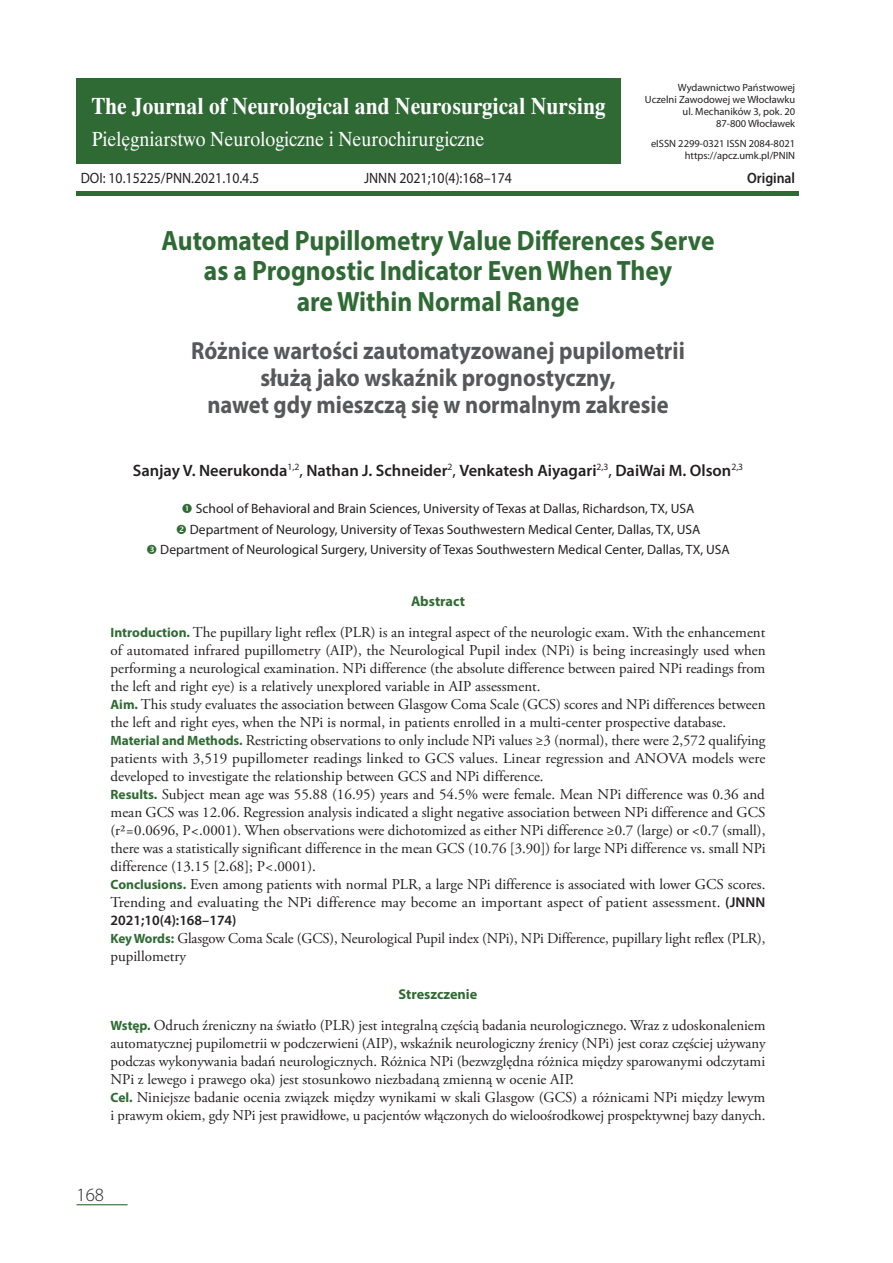
<style>
.page{position:relative;width:893px;height:1263px;background:#fff}
.page>*{position:absolute;margin:0;border:0;box-sizing:border-box;transform-origin:0 0}
.t1{font:700 28.05px/30.6px "Myriad Pro";color:#2f6a34;text-align:center;scale:.91 1}
.t2{font:700 24.75px/27px "Myriad Pro";color:#57585a;text-align:center;scale:.91 1}
.t3{font:700 21px "Dutch 801 Rm PL";color:#fff;scale:.9 1}
.t4{font:19.5px "Dutch 801 Rm PL";color:#fff;scale:.9 1}
.t5{font:300 18.75px "Myriad Pro";color:#231f20}
.t6{font:600 16.5px "Myriad Pro";color:#231f20}
.t7{font:15px/18px "Adobe Garamond Pro";color:#231f20}
.t8{font:15px "Myriad Pro";color:#231f20;scale:.92 1}
.t9{font:600 15px "Myriad Pro";color:#231f20;scale:.92 1}
.t10{font:700 14.25px "Myriad Pro";color:#2f6a34}
.t11{font:600 14.25px "Myriad Pro";color:#231f20}
.t12{font:13.5px/20.4px "Myriad Pro";color:#231f20;text-align:center}
.t13{font:10.5px/12px "Myriad Pro";color:#231f20;text-align:right}
.s1{font-weight:400}
.s2{font-family:"Myriad Pro";font-weight:700;font-size:13.5px;color:#2f6a34}
.s3{font-family:"Myriad Pro";font-weight:600;font-size:14.25px}
</style>
<div class="page">
<div style="left:77px;top:79px;width:544px;height:85px;background:#2f6a34"></div>
<hr style="left:77px;top:1204px;width:51px;height:1px;background:#2f6a34">
<div style="left:77px;top:191px;width:722px;height:5px;background:#2f6a34"></div>
<h3 class="t3" style="left:92px;top:91px;width:572px">The Journal of Neurological and Neurosurgical Nursing</h3>
<h3 class="t4" style="left:92px;top:126px;width:438px">Pielęgniarstwo Neurologiczne i Neurochirurgiczne</h3>
<p class="t13" style="left:645px;top:81px;width:152px">Wydawnictwo Państwowej<br>Uczelni Zawodowej we Włocławku ul. Mechaników 3, pok. 20<br>87-800 Włocławek</p>
<p class="t13" style="left:651px;top:138px;width:146px">eISSN 2299-0321 ISSN 2084-8021 https://apcz.umk.pl/PNIN</p>
<p class="t8" style="left:81px;top:169px;width:196px">DOI: 10.15225/PNN.2021.10.4.5</p>
<p class="t8" style="left:364px;top:169px;width:162px">JNNN 2021;10(4):168–174</p>
<p class="t9" style="left:747px;top:168px;width:54px">Original</p>
<h1 class="t1" style="left:161px;top:224px;width:609px">Automated Pupillometry Value Differences Serve as a Prognostic Indicator Even When They<br>are Within Normal Range</h1>
<h2 class="t2" style="left:191px;top:337px;width:544px">Różnice wartości zautomatyzowanej pupilometrii służą jako wskaźnik prognostyczny,<br>nawet gdy mieszczą się w normalnym zakresie</h2>
<p class="t6" style="left:133px;top:459px;width:612px">Sanjay V. Neerukonda<sup>1,2</sup><span class="s1">,</span> Nathan J. Schneider<sup>2</sup><span class="s1">,</span> Venkatesh Aiyagari<sup>2,3</sup><span class="s1">,</span> DaiWai M. Olson<sup>2,3</sup></p>
<p class="t12" style="left:160px;top:498px;width:571px">School of Behavioral and Brain Sciences, University of Texas at Dallas, Richardson, TX, USA<br>Department of Neurology, University of Texas Southwestern Medical Center, Dallas, TX, USA<br>Department of Neurological Surgery, University of Texas Southwestern Medical Center, Dallas, TX, USA</p>
<p class="t10" style="left:411px;top:592px;width:55px">Abstract</p>
<p class="t7" style="left:111px;top:623px;width:657px"><span class="s2">Introduction.</span> The pupillary light reflex (PLR) is an integral aspect of the neurologic exam. With the enhancement of automated infrared pupillometry (AIP), the Neurological Pupil index (NPi) is being increasingly used when performing a neurological examination. NPi difference (the absolute difference between paired NPi readings from the left and right eye) is a relatively unexplored variable in AIP assessment.<br><span class="s2">Aim.</span> This study evaluates the association between Glasgow Coma Scale (GCS) scores and NPi differences between the left and right eyes, when the NPi is normal, in patients enrolled in a multi-center prospective database.<br><span class="s2">Material and Methods.</span> Restricting observations to only include NPi values ≥3 (normal), there were 2,572 qualifying patients with 3,519 pupillometer readings linked to GCS values. Linear regression and ANOVA models were developed to investigate the relationship between GCS and NPi difference.<br><span class="s2">Results.</span> Subject mean age was 55.88 (16.95) years and 54.5% were female. Mean NPi difference was 0.36 and mean GCS was 12.06. Regression analysis indicated a slight negative association between NPi difference and GCS (r2=0.0696, P&lt;.0001). When observations were dichotomized as either NPi difference ≥0.7 (large) or &lt;0.7 (small), there was a statistically significant difference in the mean GCS (10.76 [3.90]) for large NPi difference vs. small NPi difference (13.15 [2.68]; P&lt;.0001).<br><span class="s2">Conclusions.</span> Even among patients with normal PLR, a large NPi difference is associated with lower GCS scores.<br>Trending and evaluating the NPi difference may become an important aspect of patient assessment. <span class="s3">(JNNN</span></p>
<p class="t11" style="left:111px;top:911px;width:128px">2021;10(4):168–174)</p>
<p class="t7" style="left:111px;top:929px;width:656px"><span class="s2">Key Words:</span> Glasgow Coma Scale (GCS), Neurological Pupil index (NPi), NPi Difference, pupillary light reflex (PLR), pupillometry</p>
<p class="t10" style="left:399px;top:985px;width:80px">Streszczenie</p>
<p class="t7" style="left:111px;top:1017px;width:657px"><span class="s2">Wstęp.</span> Odruch źreniczny na światło (PLR) jest integralną częścią badania neurologicznego. Wraz z udoskonaleniem automatycznej pupilometrii w podczerwieni (AIP), wskaźnik neurologiczny źrenicy (NPi) jest coraz częściej używany podczas wykonywania badań neurologicznych. Różnica NPi (bezwzględna różnica między sparowanymi odczytami NPi z lewego i prawego oka) jest stosunkowo niezbadaną zmienną w ocenie AIP.<br><span class="s2">Cel.</span> Niniejsze badanie ocenia związek między wynikami w skali Glasgow (GCS) a różnicami NPi między lewym i prawym okiem, gdy NPi jest prawidłowe, u pacjentów włączonych do wieloośrodkowej prospektywnej bazy danych.</p>
<p class="t5" style="left:77px;top:1183px;width:29px">168</p>
</div>
